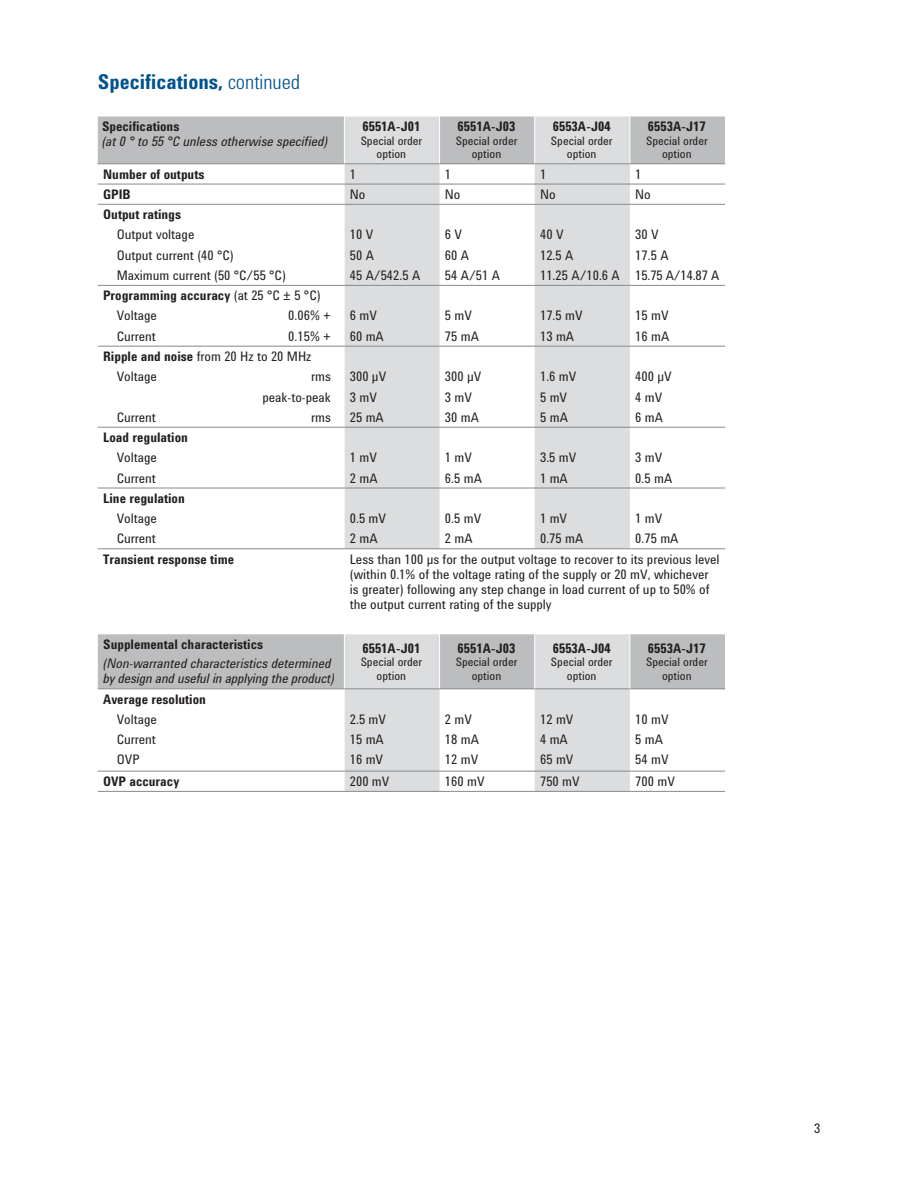
<style>
.page{position:relative;width:918px;height:1188px;background:#fff}
.page>*{position:absolute;margin:0;border:0;box-sizing:border-box;transform-origin:0 0}
.t1{font:700 21px "Agilent Condensed CFF";color:#00538e}
.t2{font:13.5px/15px "Agilent Condensed CFF";color:#231f20}
.t3{font:700 13.5px/20.2px "Agilent Condensed CFF";color:#231f20}
.t4{font:italic 13.5px/15px "Agilent Condensed CFF";color:#231f20}
.t5{font:12px/13.5px "Agilent Condensed CFF";color:#231f20;text-align:center}
.s1{font-weight:300}
.s2{font-weight:400}
.s3{font-weight:700}
</style>
<div class="page">
<svg style="left:98px;top:117px;width:627px;height:571px"></svg>
<svg style="left:344px;top:117px;width:286px;height:674px;fill:#dcddde"></svg>
<svg style="left:98px;top:164px;width:246px;height:627px"></svg>
<hr style="left:98px;top:184px;width:627px;height:1px;background:#88898c">
<hr style="left:98px;top:204px;width:627px;height:1px;background:#88898c">
<hr style="left:98px;top:285px;width:627px;height:1px;background:#88898c">
<hr style="left:98px;top:346px;width:627px;height:1px;background:#88898c">
<hr style="left:98px;top:427px;width:627px;height:1px;background:#88898c">
<hr style="left:98px;top:488px;width:627px;height:1px;background:#88898c">
<hr style="left:98px;top:548px;width:627px;height:1px;background:#88898c">
<hr style="left:98px;top:791px;width:627px;height:1px;background:#88898c">
<hr style="left:98px;top:163px;width:627px;height:1px;background:#88898c">
<hr style="left:98px;top:688px;width:532px;height:1px;background:#88898c">
<hr style="left:630px;top:688px;width:95px;height:1px;background:#88898c">
<hr style="left:344px;top:117px;width:1px;height:46px;background:#fff">
<hr style="left:439px;top:117px;width:1px;height:46px;background:#fff">
<hr style="left:534px;top:117px;width:1px;height:46px;background:#fff">
<hr style="left:630px;top:117px;width:1px;height:46px;background:#fff">
<hr style="left:344px;top:634px;width:1px;height:54px;background:#fff">
<hr style="left:439px;top:634px;width:1px;height:54px;background:#fff">
<hr style="left:534px;top:634px;width:1px;height:54px;background:#fff">
<hr style="left:630px;top:634px;width:1px;height:54px;background:#fff">
<hr style="left:98px;top:771px;width:532px;height:1px;background:#88898c">
<hr style="left:630px;top:771px;width:95px;height:1px;background:#88898c">
<h1 class="t1" style="left:98px;top:74px;width:204px">Specifications, <span class="s1">continued</span></h1>
<p class="t3" style="left:102px;top:118px;width:79px">Specifications</p>
<p class="t4" style="left:102px;top:136px;width:228px">(at 0 ° to 55 °C unless otherwise specified)</p>
<p class="t3" style="left:362px;top:118px;width:59px">6551A-J01</p>
<p class="t5" style="left:361px;top:135px;width:63px">Special order option</p>
<p class="t3" style="left:458px;top:118px;width:59px">6551A-J03</p>
<p class="t5" style="left:456px;top:135px;width:63px">Special order option</p>
<p class="t3" style="left:553px;top:118px;width:59px">6553A-J04</p>
<p class="t5" style="left:551px;top:135px;width:63px">Special order option</p>
<p class="t3" style="left:648px;top:118px;width:59px">6553A-J17</p>
<p class="t5" style="left:646px;top:135px;width:63px">Special order option</p>
<p class="t3" style="left:103px;top:165px;width:103px">Number of outputs</p>
<p class="t2" style="left:350px;top:168px;width:8px">1</p>
<p class="t2" style="left:445px;top:168px;width:8px">1</p>
<p class="t2" style="left:540px;top:168px;width:8px">1</p>
<p class="t2" style="left:635px;top:168px;width:8px">1</p>
<p class="t3" style="left:103px;top:186px;width:29px">GPIB</p>
<p class="t2" style="left:350px;top:188px;width:17px">No</p>
<p class="t2" style="left:445px;top:188px;width:17px">No</p>
<p class="t2" style="left:540px;top:188px;width:17px">No</p>
<p class="t2" style="left:635px;top:188px;width:17px">No</p>
<p class="t3" style="left:103px;top:206px;width:79px">Output ratings</p>
<p class="t2" style="left:117px;top:229px;width:79px">Output voltage</p>
<p class="t2" style="left:350px;top:229px;width:25px">10 V</p>
<p class="t2" style="left:445px;top:229px;width:19px">6 V</p>
<p class="t2" style="left:540px;top:229px;width:25px">40 V</p>
<p class="t2" style="left:635px;top:229px;width:25px">30 V</p>
<p class="t2" style="left:117px;top:249px;width:119px">Output current (40 °C)</p>
<p class="t2" style="left:350px;top:249px;width:26px">50 A</p>
<p class="t2" style="left:445px;top:249px;width:26px">60 A</p>
<p class="t2" style="left:540px;top:249px;width:35px">12.5 A</p>
<p class="t2" style="left:635px;top:249px;width:35px">17.5 A</p>
<p class="t2" style="left:117px;top:269px;width:171px">Maximum current (50 °C/55 °C)</p>
<p class="t2" style="left:350px;top:269px;width:72px">45 A/542.5 A</p>
<p class="t2" style="left:445px;top:269px;width:57px">54 A/51 A</p>
<p class="t2" style="left:540px;top:269px;width:181px">11.25 A/10.6 A 15.75 A/14.87 A</p>
<p class="t3" style="left:117px;top:287px;width:205px;text-indent:-14px">Programming accuracy <span class="s2">(at 25 °C ± 5 °C)<br>Voltage</span></p>
<p class="t2" style="left:288px;top:310px;width:44px">0.06% +</p>
<p class="t2" style="left:350px;top:310px;width:29px">6 mV</p>
<p class="t2" style="left:445px;top:310px;width:29px">5 mV</p>
<p class="t2" style="left:540px;top:310px;width:44px">17.5 mV</p>
<p class="t2" style="left:635px;top:310px;width:35px">15 mV</p>
<p class="t2" style="left:117px;top:330px;width:41px">Current</p>
<p class="t2" style="left:288px;top:330px;width:44px">0.15% +</p>
<p class="t2" style="left:350px;top:330px;width:36px">60 mA</p>
<p class="t2" style="left:445px;top:330px;width:36px">75 mA</p>
<p class="t2" style="left:540px;top:330px;width:36px">13 mA</p>
<p class="t2" style="left:635px;top:330px;width:36px">16 mA</p>
<p class="t2" style="left:117px;top:348px;width:196px;line-height:20.2px;text-indent:-14px"><span class="s3">Ripple and noise</span> from 20 Hz to 20 MHz<br>Voltage</p>
<p class="t2" style="left:311px;top:371px;width:21px">rms</p>
<p class="t2" style="left:350px;top:371px;width:38px">300 μV</p>
<p class="t2" style="left:445px;top:371px;width:38px">300 μV</p>
<p class="t2" style="left:540px;top:371px;width:38px">1.6 mV</p>
<p class="t2" style="left:635px;top:371px;width:38px">400 μV</p>
<p class="t2" style="left:262px;top:391px;width:70px">peak-to-peak</p>
<p class="t2" style="left:350px;top:391px;width:29px">3 mV</p>
<p class="t2" style="left:445px;top:391px;width:29px">3 mV</p>
<p class="t2" style="left:540px;top:391px;width:29px">5 mV</p>
<p class="t2" style="left:635px;top:391px;width:29px">4 mV</p>
<p class="t2" style="left:117px;top:411px;width:41px">Current</p>
<p class="t2" style="left:311px;top:411px;width:21px">rms</p>
<p class="t2" style="left:350px;top:411px;width:36px">25 mA</p>
<p class="t2" style="left:445px;top:411px;width:36px">30 mA</p>
<p class="t2" style="left:540px;top:411px;width:29px">5 mA</p>
<p class="t2" style="left:635px;top:411px;width:29px">6 mA</p>
<p class="t3" style="left:103px;top:429px;width:86px">Load regulation</p>
<p class="t2" style="left:117px;top:452px;width:42px">Voltage</p>
<p class="t2" style="left:350px;top:452px;width:29px">1 mV</p>
<p class="t2" style="left:445px;top:452px;width:29px">1 mV</p>
<p class="t2" style="left:540px;top:452px;width:38px">3.5 mV</p>
<p class="t2" style="left:635px;top:452px;width:29px">3 mV</p>
<p class="t2" style="left:117px;top:472px;width:41px">Current</p>
<p class="t2" style="left:350px;top:472px;width:29px">2 mA</p>
<p class="t2" style="left:445px;top:472px;width:38px">6.5 mA</p>
<p class="t2" style="left:540px;top:472px;width:29px">1 mA</p>
<p class="t2" style="left:635px;top:472px;width:38px">0.5 mA</p>
<p class="t3" style="left:103px;top:490px;width:83px">Line regulation</p>
<p class="t2" style="left:117px;top:512px;width:42px">Voltage</p>
<p class="t2" style="left:350px;top:512px;width:38px">0.5 mV</p>
<p class="t2" style="left:445px;top:512px;width:38px">0.5 mV</p>
<p class="t2" style="left:540px;top:512px;width:29px">1 mV</p>
<p class="t2" style="left:635px;top:512px;width:29px">1 mV</p>
<p class="t2" style="left:117px;top:533px;width:41px">Current</p>
<p class="t2" style="left:350px;top:533px;width:29px">2 mA</p>
<p class="t2" style="left:445px;top:533px;width:29px">2 mA</p>
<p class="t2" style="left:540px;top:533px;width:45px">0.75 mA</p>
<p class="t2" style="left:635px;top:533px;width:45px">0.75 mA</p>
<p class="t3" style="left:103px;top:550px;width:133px">Transient response time</p>
<p class="t2" style="left:350px;top:553px;width:371px">Less than 100 μs for the output voltage to recover to its previous level (within 0.1% of the voltage rating of the supply or 20 mV, whichever is greater) following any step change in load current of up to 50% of the output current rating of the supply</p>
<p class="t3" style="left:103px;top:636px;width:161px">Supplemental characteristics</p>
<p class="t4" style="left:103px;top:658px;width:233px">(Non-warranted characteristics determined by design and useful in applying the product)</p>
<p class="t3" style="left:362px;top:640px;width:59px">6551A-J01</p>
<p class="t5" style="left:361px;top:657px;width:63px">Special order option</p>
<p class="t3" style="left:458px;top:640px;width:59px">6551A-J03</p>
<p class="t5" style="left:456px;top:657px;width:63px">Special order option</p>
<p class="t3" style="left:553px;top:640px;width:59px">6553A-J04</p>
<p class="t5" style="left:551px;top:657px;width:63px">Special order option</p>
<p class="t3" style="left:648px;top:640px;width:59px">6553A-J17</p>
<p class="t5" style="left:646px;top:657px;width:63px">Special order option</p>
<p class="t3" style="left:103px;top:690px;width:104px">Average resolution</p>
<p class="t2" style="left:117px;top:713px;width:42px">Voltage</p>
<p class="t2" style="left:350px;top:713px;width:38px">2.5 mV</p>
<p class="t2" style="left:445px;top:713px;width:29px">2 mV</p>
<p class="t2" style="left:540px;top:713px;width:35px">12 mV</p>
<p class="t2" style="left:635px;top:713px;width:35px">10 mV</p>
<p class="t2" style="left:117px;top:734px;width:41px">Current</p>
<p class="t2" style="left:350px;top:734px;width:36px">15 mA</p>
<p class="t2" style="left:445px;top:734px;width:36px">18 mA</p>
<p class="t2" style="left:540px;top:734px;width:29px">4 mA</p>
<p class="t2" style="left:635px;top:734px;width:29px">5 mA</p>
<p class="t2" style="left:117px;top:754px;width:24px">OVP</p>
<p class="t2" style="left:350px;top:754px;width:35px">16 mV</p>
<p class="t2" style="left:445px;top:754px;width:35px">12 mV</p>
<p class="t2" style="left:540px;top:754px;width:35px">65 mV</p>
<p class="t2" style="left:635px;top:754px;width:35px">54 mV</p>
<p class="t3" style="left:103px;top:773px;width:78px">OVP accuracy</p>
<p class="t2" style="left:350px;top:775px;width:41px">200 mV</p>
<p class="t2" style="left:445px;top:775px;width:41px">160 mV</p>
<p class="t2" style="left:540px;top:775px;width:41px">750 mV</p>
<p class="t2" style="left:635px;top:775px;width:41px">700 mV</p>
<p class="t2" style="left:814px;top:1122px;width:8px">3</p>
</div>
